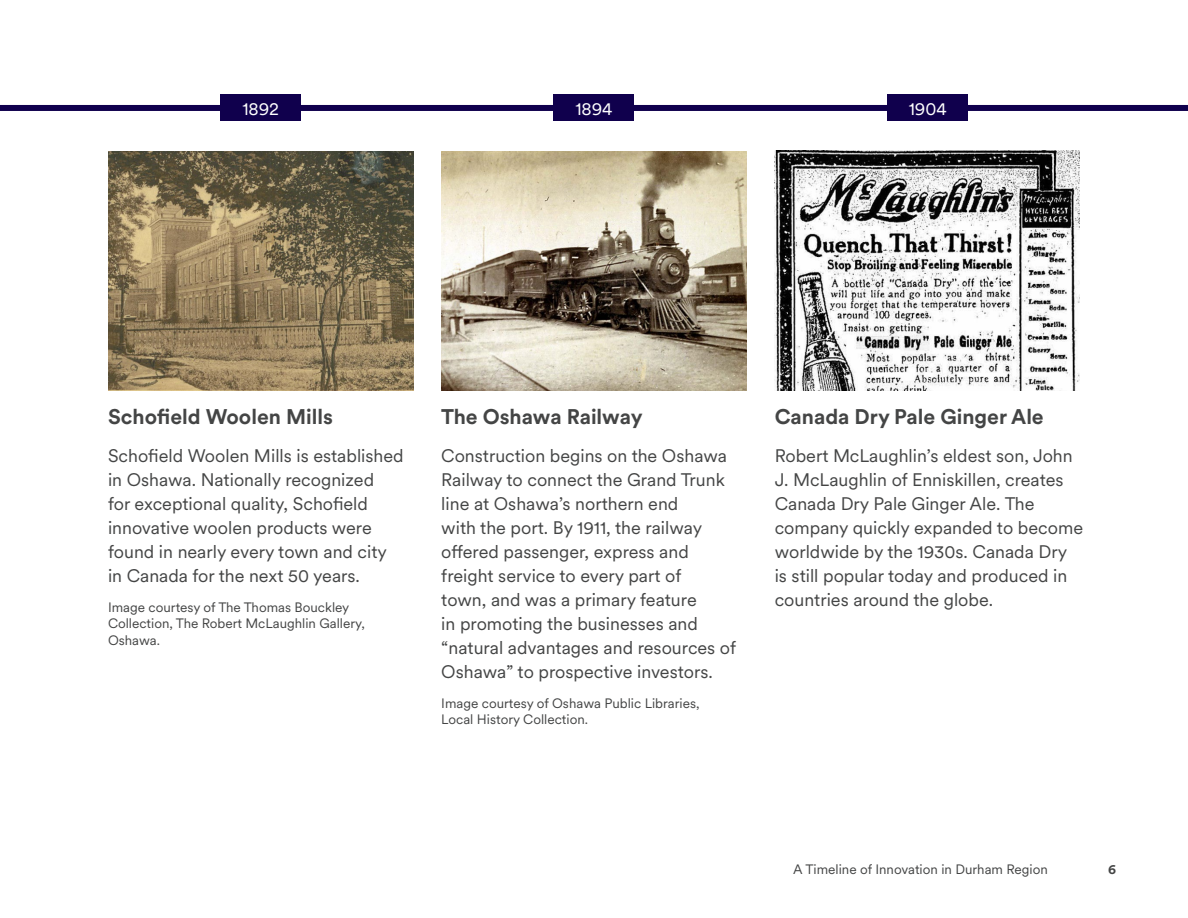
<style>
.page{position:relative;width:1188px;height:918px;background:#fff}
.page>*{position:absolute;margin:0;border:0;box-sizing:border-box;transform-origin:0 0}
.H4_-_Story_Heading{font:700 21px "Circular XX";color:#444545}
.Body{font:18px/24px "Circular XX";color:#444545}
.Body__No_Rag{font:18px/24px "Circular XX";color:#444545}
.H3_-_Year{font:18px "Circular XX";color:#fff}
.Page_number___Photo{font:13.5px/16.5px "Circular XX";color:#444545}
.t1{font:700 13.5px "Circular XX";color:#444545}
</style>
<div class="page">
<div style="left:0;top:105px;width:1188px;height:6px;background:#10004d"></div>
<div style="left:220px;top:94px;width:81px;height:28px;background:#10004d"></div>
<img style="left:108px;top:151px;width:305px;height:240px">
<div style="left:554px;top:94px;width:80px;height:28px;background:#10004d"></div>
<img style="left:441px;top:151px;width:306px;height:240px">
<div style="left:887px;top:94px;width:81px;height:28px;background:#10004d"></div>
<img style="left:775px;top:151px;width:305px;height:240px">
<h3 class="H3_-_Year" style="left:242px;top:96px;width:38px">1892</h3>
<h3 class="H3_-_Year" style="left:575px;top:96px;width:39px">1894</h3>
<h3 class="H3_-_Year" style="left:909px;top:96px;width:40px">1904</h3>
<h4 class="H4_-_Story_Heading" style="left:108px;top:402px;width:226px">Schofield Woolen Mills</h4>
<p class="Body" style="left:108px;top:443px;width:297px">Schofield Woolen Mills is established in Oshawa. Nationally recognized<br>for exceptional quality, Schofield innovative woolen products were found in nearly every town and city in Canada for the next 50 years.</p>
<p class="Page_number___Photo" style="left:108px;top:598px;width:259px">Image courtesy of The Thomas Bouckley<br>Collection, The Robert McLaughlin Gallery,<br>Oshawa.</p>
<h4 class="H4_-_Story_Heading" style="left:441px;top:402px;width:203px">The Oshawa Railway</h4>
<p class="Body" style="left:441px;top:443px;width:296px">Construction begins on the Oshawa Railway to connect the Grand Trunk line at Oshawa’s northern end<br>with the port. By 1911, the railway offered passenger, express and freight service to every part of<br>town, and was a primary feature<br>in promoting the businesses and “natural advantages and resources of Oshawa” to prospective investors.</p>
<p class="Page_number___Photo" style="left:441px;top:694px;width:260px">Image courtesy of Oshawa Public Libraries,<br>Local History Collection.</p>
<h4 class="H4_-_Story_Heading" style="left:775px;top:402px;width:271px">Canada Dry Pale Ginger Ale</h4>
<p class="Body__No_Rag" style="left:775px;top:443px;width:310px">Robert McLaughlin’s eldest son, John J. McLaughlin of Enniskillen, creates Canada Dry Pale Ginger Ale. The company quickly expanded to become worldwide by the 1930s. Canada Dry is still popular today and produced in countries around the globe.</p>
<p class="Page_number___Photo" style="left:793px;top:860px;width:256px">A Timeline of Innovation in Durham Region</p>
<p class="t1" style="left:1108px;top:860px;width:10px">6</p>
</div>
